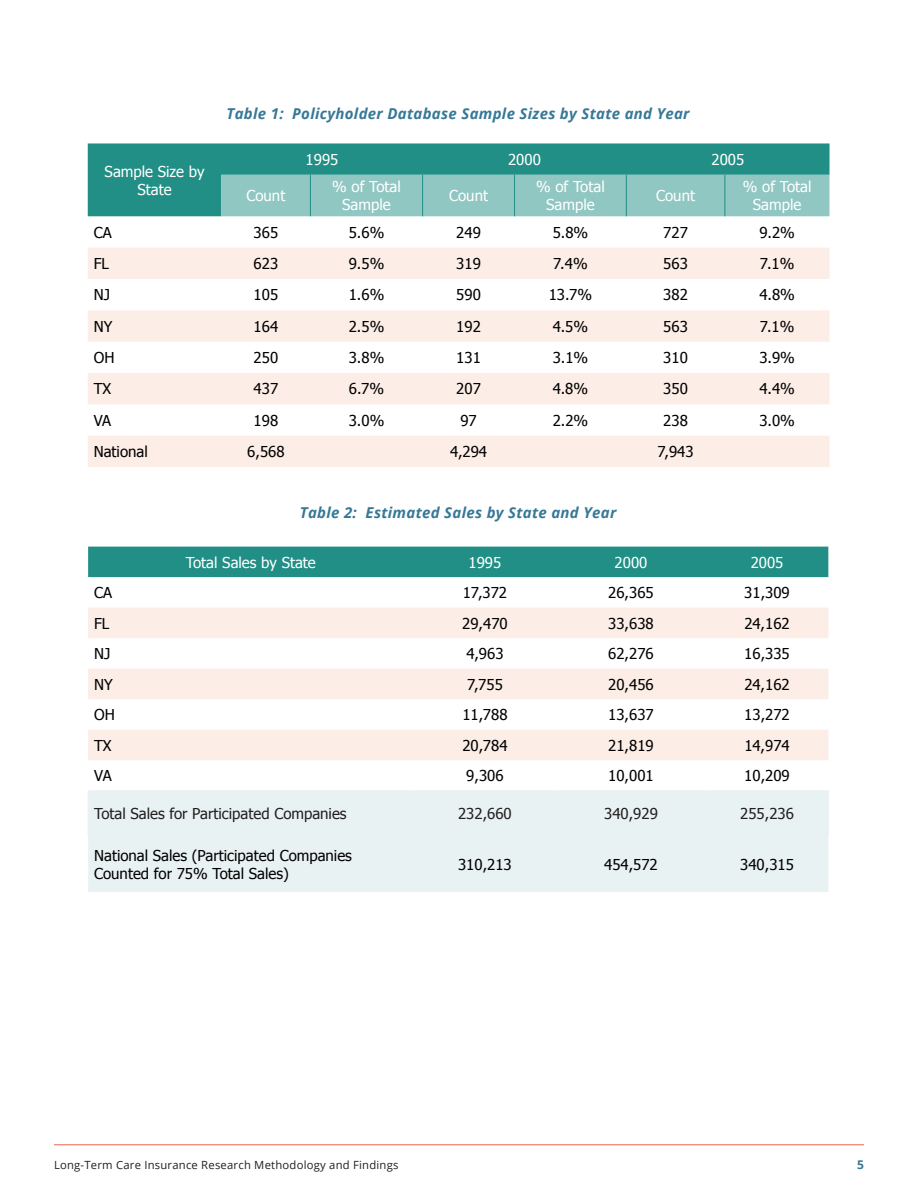
<style>
.page{position:relative;width:918px;height:1188px;background:#fff}
.page>*{position:absolute;margin:0;border:0;box-sizing:border-box;transform-origin:0 0}
.t1{font:15px/18px "Tahoma";color:#000}
.t2{font:15px/18px "Tahoma";color:#fff;text-align:center}
.Headline_2{font:italic 700 15px "Open Sans";letter-spacing:.02em;color:#377897}
.t3{font:15px "Tahoma";color:#231f20}
.t4{font:700 12px "Open Sans";color:#377897}
.t5{font:11.25px "Open Sans";letter-spacing:.02em;color:#231f20}
</style>
<div class="page">
<hr style="left:54px;top:1144px;width:810px;height:1px;background:#ed634f">
<div style="left:88px;top:143px;width:742px;height:73px;background:#218f85"></div>
<div style="left:221px;top:175px;width:609px;height:41px;background:#90c7c2"></div>
<svg style="left:88px;top:248px;width:742px;height:219px;fill:#fcede6"></svg>
<hr style="left:310px;top:175px;width:1px;height:41px;background:#218f85">
<hr style="left:422px;top:175px;width:1px;height:41px;background:#218f85">
<hr style="left:514px;top:175px;width:1px;height:41px;background:#218f85">
<hr style="left:626px;top:175px;width:1px;height:41px;background:#218f85">
<hr style="left:724px;top:175px;width:1px;height:41px;background:#218f85">
<div style="left:88px;top:547px;width:740px;height:30px;background:#218f85"></div>
<svg style="left:88px;top:608px;width:740px;height:152px;fill:#fcede6"></svg>
<div style="left:88px;top:791px;width:740px;height:101px;background:#e9f2f2"></div>
<hr style="left:88px;top:790px;width:326px;height:1px;background:#edf0f4">
<hr style="left:88px;top:791px;width:1px;height:44px;background:#edf0f4">
<hr style="left:414px;top:790px;width:142px;height:1px;background:#edf0f4">
<hr style="left:556px;top:790px;width:150px;height:1px;background:#edf0f4">
<hr style="left:706px;top:790px;width:123px;height:1px;background:#edf0f4">
<hr style="left:828px;top:791px;width:1px;height:44px;background:#edf0f4">
<hr style="left:88px;top:835px;width:326px;height:1px;background:#edf0f4">
<hr style="left:414px;top:835px;width:142px;height:1px;background:#edf0f4">
<hr style="left:556px;top:835px;width:150px;height:1px;background:#edf0f4">
<hr style="left:706px;top:835px;width:123px;height:1px;background:#edf0f4">
<p class="t2" style="left:105px;top:161px;width:101px">Sample Size by<br>State</p>
<p class="Headline_2" style="left:226px;top:103px;width:465px">Table 1: Policyholder Database Sample Sizes by State and Year</p>
<p class="t2" style="left:306px;top:150px;width:34px">1995</p>
<p class="t2" style="left:508px;top:150px;width:34px">2000</p>
<p class="t2" style="left:712px;top:150px;width:34px">2005</p>
<p class="t2" style="left:246px;top:186px;width:40px">Count</p>
<p class="t2" style="left:332px;top:177px;width:70px">% of Total<br>Sample</p>
<p class="t2" style="left:449px;top:186px;width:40px">Count</p>
<p class="t2" style="left:536px;top:177px;width:70px">% of Total<br>Sample</p>
<p class="t2" style="left:656px;top:186px;width:40px">Count</p>
<p class="t2" style="left:743px;top:177px;width:70px">% of Total<br>Sample</p>
<p class="t1" style="left:94px;top:223px;width:20px">CA</p>
<p class="t1" style="left:254px;top:223px;width:26px">365</p>
<p class="t1" style="left:349px;top:223px;width:37px">5.6%</p>
<p class="t1" style="left:456px;top:223px;width:26px">249</p>
<p class="t1" style="left:553px;top:223px;width:37px">5.8%</p>
<p class="t1" style="left:663px;top:223px;width:26px">727</p>
<p class="t1" style="left:759px;top:223px;width:37px">9.2%</p>
<p class="t1" style="left:94px;top:254px;width:17px">FL</p>
<p class="t1" style="left:254px;top:254px;width:26px">623</p>
<p class="t1" style="left:349px;top:254px;width:37px">9.5%</p>
<p class="t1" style="left:456px;top:254px;width:26px">319</p>
<p class="t1" style="left:553px;top:254px;width:36px">7.4%</p>
<p class="t1" style="left:663px;top:254px;width:26px">563</p>
<p class="t1" style="left:760px;top:254px;width:36px">7.1%</p>
<p class="t1" style="left:94px;top:285px;width:18px">NJ</p>
<p class="t1" style="left:254px;top:285px;width:26px">105</p>
<p class="t1" style="left:349px;top:285px;width:37px">1.6%</p>
<p class="t1" style="left:456px;top:285px;width:26px">590</p>
<p class="t1" style="left:549px;top:285px;width:45px">13.7%</p>
<p class="t1" style="left:663px;top:285px;width:26px">382</p>
<p class="t1" style="left:759px;top:285px;width:37px">4.8%</p>
<p class="t1" style="left:94px;top:317px;width:20px">NY</p>
<p class="t1" style="left:254px;top:317px;width:26px">164</p>
<p class="t1" style="left:349px;top:317px;width:37px">2.5%</p>
<p class="t1" style="left:456px;top:317px;width:26px">192</p>
<p class="t1" style="left:553px;top:317px;width:37px">4.5%</p>
<p class="t1" style="left:663px;top:317px;width:26px">563</p>
<p class="t1" style="left:760px;top:317px;width:36px">7.1%</p>
<p class="t1" style="left:94px;top:348px;width:22px">OH</p>
<p class="t1" style="left:254px;top:348px;width:26px">250</p>
<p class="t1" style="left:349px;top:348px;width:37px">3.8%</p>
<p class="t1" style="left:456px;top:348px;width:26px">131</p>
<p class="t1" style="left:553px;top:348px;width:37px">3.1%</p>
<p class="t1" style="left:663px;top:348px;width:26px">310</p>
<p class="t1" style="left:759px;top:348px;width:37px">3.9%</p>
<p class="t1" style="left:94px;top:379px;width:19px">TX</p>
<p class="t1" style="left:254px;top:379px;width:26px">437</p>
<p class="t1" style="left:349px;top:379px;width:37px">6.7%</p>
<p class="t1" style="left:456px;top:379px;width:26px">207</p>
<p class="t1" style="left:553px;top:379px;width:37px">4.8%</p>
<p class="t1" style="left:663px;top:379px;width:26px">350</p>
<p class="t1" style="left:759px;top:379px;width:37px">4.4%</p>
<p class="t1" style="left:94px;top:411px;width:19px">VA</p>
<p class="t1" style="left:254px;top:411px;width:26px">198</p>
<p class="t1" style="left:349px;top:411px;width:37px">3.0%</p>
<p class="t1" style="left:460px;top:411px;width:18px">97</p>
<p class="t1" style="left:553px;top:411px;width:37px">2.2%</p>
<p class="t1" style="left:663px;top:411px;width:26px">238</p>
<p class="t1" style="left:759px;top:411px;width:37px">3.0%</p>
<p class="t1" style="left:94px;top:442px;width:56px">National</p>
<p class="t1" style="left:247px;top:442px;width:39px">6,568</p>
<p class="t1" style="left:450px;top:442px;width:39px">4,294</p>
<p class="t1" style="left:658px;top:442px;width:38px">7,943</p>
<p class="Headline_2" style="left:300px;top:502px;width:318px">Table 2: Estimated Sales by State and Year</p>
<p class="t2" style="left:186px;top:552px;width:131px">Total Sales by State</p>
<p class="t2" style="left:469px;top:552px;width:34px">1995</p>
<p class="t2" style="left:615px;top:552px;width:34px">2000</p>
<p class="t2" style="left:751px;top:552px;width:34px">2005</p>
<p class="t1" style="left:94px;top:583px;width:20px">CA</p>
<p class="t1" style="left:463px;top:583px;width:46px">17,372</p>
<p class="t1" style="left:608px;top:583px;width:47px">26,365</p>
<p class="t1" style="left:744px;top:583px;width:47px">31,309</p>
<p class="t1" style="left:94px;top:614px;width:17px">FL</p>
<p class="t1" style="left:462px;top:614px;width:47px">29,470</p>
<p class="t1" style="left:608px;top:614px;width:47px">33,638</p>
<p class="t1" style="left:744px;top:614px;width:47px">24,162</p>
<p class="t1" style="left:94px;top:644px;width:18px">NJ</p>
<p class="t1" style="left:466px;top:644px;width:39px">4,963</p>
<p class="t1" style="left:608px;top:644px;width:47px">62,276</p>
<p class="t1" style="left:744px;top:644px;width:47px">16,335</p>
<p class="t1" style="left:94px;top:675px;width:20px">NY</p>
<p class="t1" style="left:467px;top:675px;width:37px">7,755</p>
<p class="t1" style="left:608px;top:675px;width:47px">20,456</p>
<p class="t1" style="left:744px;top:675px;width:47px">24,162</p>
<p class="t1" style="left:94px;top:705px;width:22px">OH</p>
<p class="t1" style="left:462px;top:705px;width:47px">11,788</p>
<p class="t1" style="left:608px;top:705px;width:47px">13,637</p>
<p class="t1" style="left:744px;top:705px;width:47px">13,272</p>
<p class="t1" style="left:94px;top:736px;width:19px">TX</p>
<p class="t1" style="left:462px;top:736px;width:47px">20,784</p>
<p class="t1" style="left:608px;top:736px;width:47px">21,819</p>
<p class="t1" style="left:744px;top:736px;width:47px">14,974</p>
<p class="t1" style="left:94px;top:766px;width:19px">VA</p>
<p class="t1" style="left:466px;top:766px;width:39px">9,306</p>
<p class="t1" style="left:608px;top:766px;width:47px">10,001</p>
<p class="t1" style="left:744px;top:766px;width:47px">10,209</p>
<p class="t3" style="left:94px;top:804px;width:254px">Total Sales for Participated Companies</p>
<p class="t3" style="left:458px;top:804px;width:55px">232,660</p>
<p class="t3" style="left:604px;top:804px;width:55px">340,929</p>
<p class="t3" style="left:740px;top:804px;width:55px">255,236</p>
<p class="t1" style="left:94px;top:846px;width:259px">National Sales (Participated Companies<br>Counted for 75% Total Sales)</p>
<p class="t1" style="left:458px;top:855px;width:55px">310,213</p>
<p class="t1" style="left:604px;top:855px;width:55px">454,572</p>
<p class="t1" style="left:740px;top:855px;width:55px">340,315</p>
<p class="t5" style="left:54px;top:1157px;width:346px">Long-Term Care Insurance Research Methodology and Findings</p>
<p class="t4" style="left:857px;top:1156px;width:8px">5</p>
</div>
